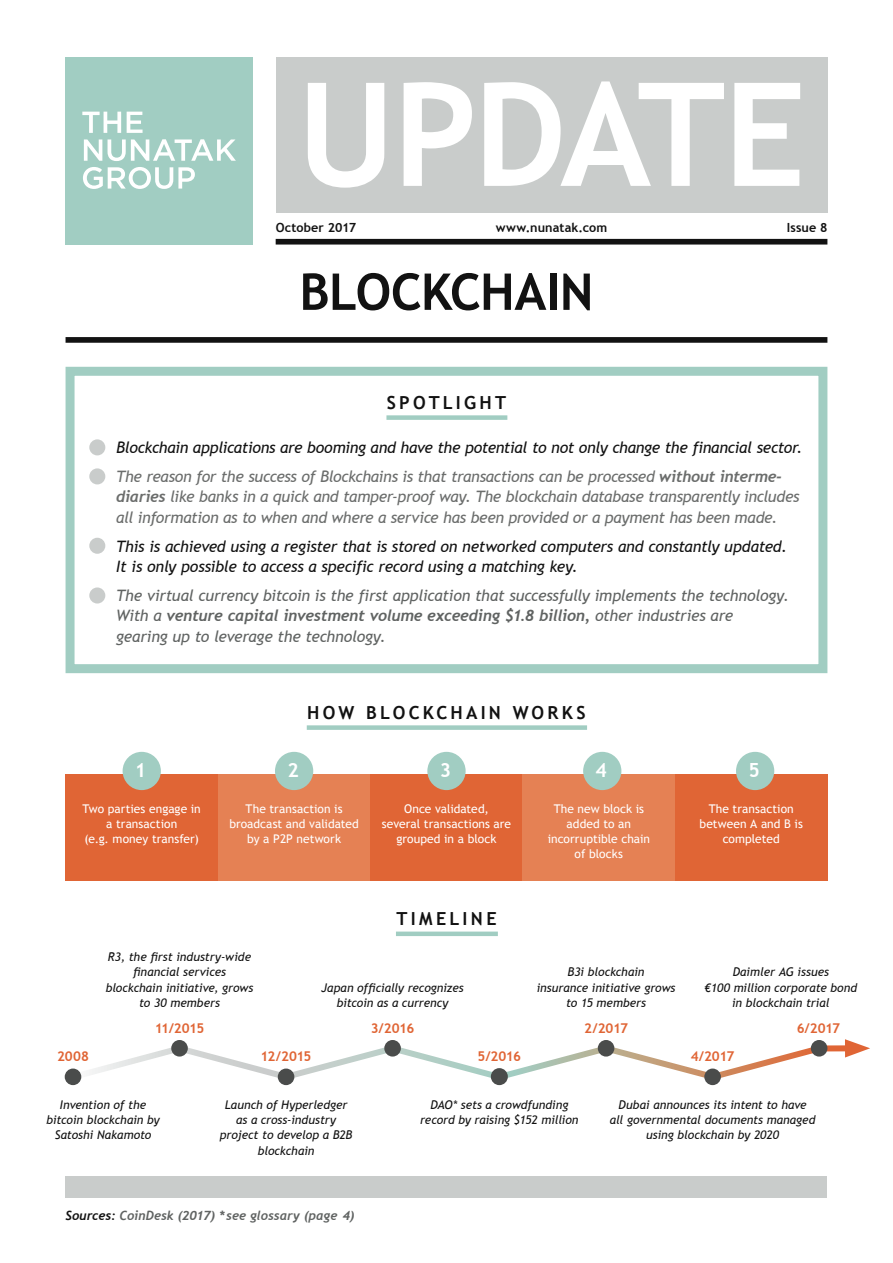
<style>
.page{position:relative;width:893px;height:1263px;background:#fff}
.page>*{position:absolute;margin:0;border:0;box-sizing:border-box;transform-origin:0 0}
.t1{font:700 144px "Trebuchet MS";letter-spacing:-.025em;color:#fff}
.t2{font:700 50.7px "Trebuchet MS";letter-spacing:-.015em;color:#121212}
.t3{font:700 19.5px "Trebuchet MS";color:#fff}
.t4{font:700 18px "Trebuchet MS";letter-spacing:.175em;color:#121212}
.t5{font:italic 15.75px/29px "Trebuchet MS";letter-spacing:-.02em;color:#121212}
.t6{font:italic 15.75px/20.4px "Trebuchet MS";letter-spacing:-.02em;color:#6b6d6c}
.t7{font:italic 15.75px "Trebuchet MS";letter-spacing:-.015em;color:#606362}
.t8{font:italic 700 15.75px "Trebuchet";letter-spacing:-.015em;color:#606362}
.t9{font:700 13.5px "Trebuchet MS";letter-spacing:-.03em;color:#e06535}
.t10{font:italic 700 12.75px "Trebuchet";color:#606362}
.t11{font:700 12.6px "Trebuchet MS";letter-spacing:.005em;color:#121212}
.t12{font:italic 12px/15.3px "Trebuchet MS";letter-spacing:-.005em;color:#121212;text-align:center}
.t13{font:12px/15.3px "Trebuchet MS";color:#fff;text-align:center}
.s1{color:#6b6d6c}
.s2{font-family:"Trebuchet";font-weight:700;color:#6b6d6c}
.s3{font-family:"Trebuchet";font-weight:700}
.s4{font-family:"Trebuchet MS";font-weight:400}
.s5{color:#121212}
</style>
<div class="page">
<div style="left:66px;top:774px;width:152px;height:106px;background:#e06535"></div>
<div style="left:675px;top:774px;width:152px;height:106px;background:#e06535"></div>
<div style="left:218px;top:774px;width:152px;height:106px;background:#e58154"></div>
<div style="left:370px;top:774px;width:153px;height:106px;background:#e06535"></div>
<div style="left:523px;top:774px;width:152px;height:106px;background:#e58154"></div>
<div style="left:66px;top:1176px;width:761px;height:21px;background:#c9cccb"></div>
<div style="left:66px;top:367px;width:761px;height:306px;background:#fff;border:9px solid #a1cdc2"></div>
<div style="left:386px;top:415px;width:121px;height:5px;background:#a1cdc2"></div>
<div style="left:307px;top:725px;width:280px;height:5px;background:#a1cdc2"></div>
<div style="left:89px;top:439px;width:16px;height:16px;background:#c9cccb;border-radius:50%"></div>
<div style="left:89px;top:468px;width:16px;height:16px;background:#c9cccb;border-radius:50%"></div>
<div style="left:89px;top:538px;width:16px;height:16px;background:#c9cccb;border-radius:50%"></div>
<div style="left:89px;top:587px;width:16px;height:16px;background:#c9cccb;border-radius:50%"></div>
<div style="left:66px;top:57px;width:187px;height:188px;background:#a1cdc2"></div>
<div style="left:276px;top:57px;width:551px;height:156px;background:#c9cccb"></div>
<div style="left:276px;top:239px;width:551px;height:6px;background:#121212"></div>
<div style="left:66px;top:337px;width:761px;height:6px;background:#121212"></div>
<div style="left:396px;top:931px;width:102px;height:5px;background:#a1cdc2"></div>
<svg style="left:66px;top:1039px;width:804px;height:45px"></svg>
<div style="left:278px;top:1068px;width:16px;height:17px;background:#4a4c4b;border-radius:50%"></div>
<div style="left:491px;top:1068px;width:17px;height:17px;background:#4a4c4b;border-radius:50%"></div>
<div style="left:384px;top:1040px;width:17px;height:16px;background:#4a4c4b;border-radius:50%"></div>
<div style="left:598px;top:1040px;width:16px;height:16px;background:#4a4c4b;border-radius:50%"></div>
<div style="left:704px;top:1068px;width:17px;height:17px;background:#4a4c4b;border-radius:50%"></div>
<div style="left:811px;top:1040px;width:16px;height:16px;background:#4a4c4b;border-radius:50%"></div>
<div style="left:65px;top:1068px;width:16px;height:17px;background:#4a4c4b;border-radius:50%"></div>
<div style="left:171px;top:1040px;width:17px;height:16px;background:#4a4c4b;border-radius:50%"></div>
<div style="left:123px;top:752px;width:38px;height:38px;background:#a1cdc2;border-radius:50%"></div>
<div style="left:275px;top:752px;width:38px;height:38px;background:#a1cdc2;border-radius:50%"></div>
<div style="left:427px;top:752px;width:39px;height:38px;background:#a1cdc2;border-radius:50%"></div>
<div style="left:583px;top:752px;width:38px;height:38px;background:#a1cdc2;border-radius:50%"></div>
<div style="left:736px;top:752px;width:38px;height:38px;background:#a1cdc2;border-radius:50%"></div>
<svg style="left:82px;top:112px;width:39px;height:21px"></svg>
<svg style="left:127px;top:112px;width:16px;height:21px"></svg>
<svg style="left:84px;top:139px;width:18px;height:22px"></svg>
<svg style="left:108px;top:139px;width:128px;height:22px"></svg>
<svg style="left:83px;top:167px;width:112px;height:22px"></svg>
<h1 class="t1" style="left:297px;top:45px;width:510px">UPDATE</h1>
<p class="t11" style="left:276px;top:219px;width:82px">October 2017</p>
<p class="t11" style="left:496px;top:219px;width:113px">www.nunatak.com</p>
<p class="t11" style="left:787px;top:219px;width:42px">Issue 8</p>
<h2 class="t2" style="left:299px;top:260px;width:296px">BLOCKCHAIN</h2>
<h3 class="t4" style="left:387px;top:391px;width:121px">SPOTLIGHT</h3>
<h3 class="t5" style="left:116px;top:433px;width:688px">Blockchain applications are booming and have the potential to not only change the financial sector.<br><span class="s1">The reason for the success of Blockchains is that transactions can be processed</span> <span class="s2">without interme-</span></h3>
<h3 class="t6" style="left:116px;top:487px;width:685px"><span class="s3">diaries</span> like banks in a quick and tamper-proof way. The blockchain database transparently includes all information as to when and where a service has been provided or a payment has been made.</h3>
<h3 class="t5" style="left:116px;top:536px;width:672px;line-height:20.4px">This is achieved using a register that is stored on networked computers and constantly updated.<br>It is only possible to access a specific record using a matching key.</h3>
<h3 class="t7" style="left:116px;top:586px;width:674px">The virtual currency bitcoin is the first application that successfully implements the technology.</h3>
<h3 class="t8" style="left:116px;top:606px;width:618px"><span class="s4">With a</span> venture capital investment volume exceeding $1.8 billion, <span class="s4">other industries are</span></h3>
<h3 class="t7" style="left:116px;top:627px;width:271px">gearing up to leverage the technology.</h3>
<h3 class="t4" style="left:307px;top:701px;width:280px">HOW BLOCKCHAIN WORKS</h3>
<h3 class="t3" style="left:135px;top:758px;width:13px">1</h3>
<h3 class="t3" style="left:287px;top:758px;width:13px">2</h3>
<h3 class="t3" style="left:440px;top:758px;width:13px">3</h3>
<h3 class="t3" style="left:595px;top:758px;width:13px">4</h3>
<h3 class="t3" style="left:748px;top:758px;width:13px">5</h3>
<p class="t13" style="left:83px;top:801px;width:120px">Two parties engage in a transaction<br>(e.g. money transfer)</p>
<p class="t13" style="left:229px;top:801px;width:131px">The transaction is broadcast and validated by a P2P network</p>
<p class="t13" style="left:382px;top:801px;width:131px">Once validated,<br>several transactions are grouped in a block</p>
<p class="t13" style="left:548px;top:801px;width:104px">The new block is added to an incorruptible chain of blocks</p>
<p class="t13" style="left:700px;top:801px;width:105px">The transaction between A and B is completed</p>
<p class="t9" style="left:57px;top:1047px;width:33px">2008</p>
<p class="t12" style="left:106px;top:949px;width:149px">R3, the first industry-wide financial services blockchain initiative, grows to 30 members</p>
<p class="t9" style="left:155px;top:1019px;width:51px">11/2015</p>
<p class="t9" style="left:261px;top:1047px;width:52px">12/2015</p>
<h3 class="t4" style="left:396px;top:907px;width:102px">TIMELINE</h3>
<p class="t12" style="left:321px;top:980px;width:144px">Japan officially recognizes bitcoin as a currency</p>
<p class="t9" style="left:371px;top:1019px;width:45px">3/2016</p>
<p class="t9" style="left:478px;top:1047px;width:45px">5/2016</p>
<p class="t12" style="left:537px;top:964px;width:140px">B3i blockchain<br>insurance initiative grows to 15 members</p>
<p class="t12" style="left:705px;top:964px;width:154px">Daimler AG issues<br>€100 million corporate bond in blockchain trial</p>
<p class="t9" style="left:584px;top:1019px;width:45px">2/2017</p>
<p class="t9" style="left:691px;top:1047px;width:45px">4/2017</p>
<p class="t9" style="left:797px;top:1019px;width:45px">6/2017</p>
<p class="t12" style="left:47px;top:1097px;width:115px">Invention of the bitcoin blockchain by<br>Satoshi Nakamoto</p>
<p class="t12" style="left:220px;top:1097px;width:134px">Launch of Hyperledger as a cross-industry project to develop a B2B blockchain</p>
<p class="t12" style="left:420px;top:1097px;width:160px">DAO* sets a crowdfunding record by raising $152 million</p>
<p class="t12" style="left:610px;top:1097px;width:207px">Dubai announces its intent to have<br>all governmental documents managed using blockchain by 2020</p>
<p class="t10" style="left:66px;top:1208px;width:291px"><span class="s5">Sources:</span> CoinDesk (2017) * see glossary (page 4)</p>
</div>
